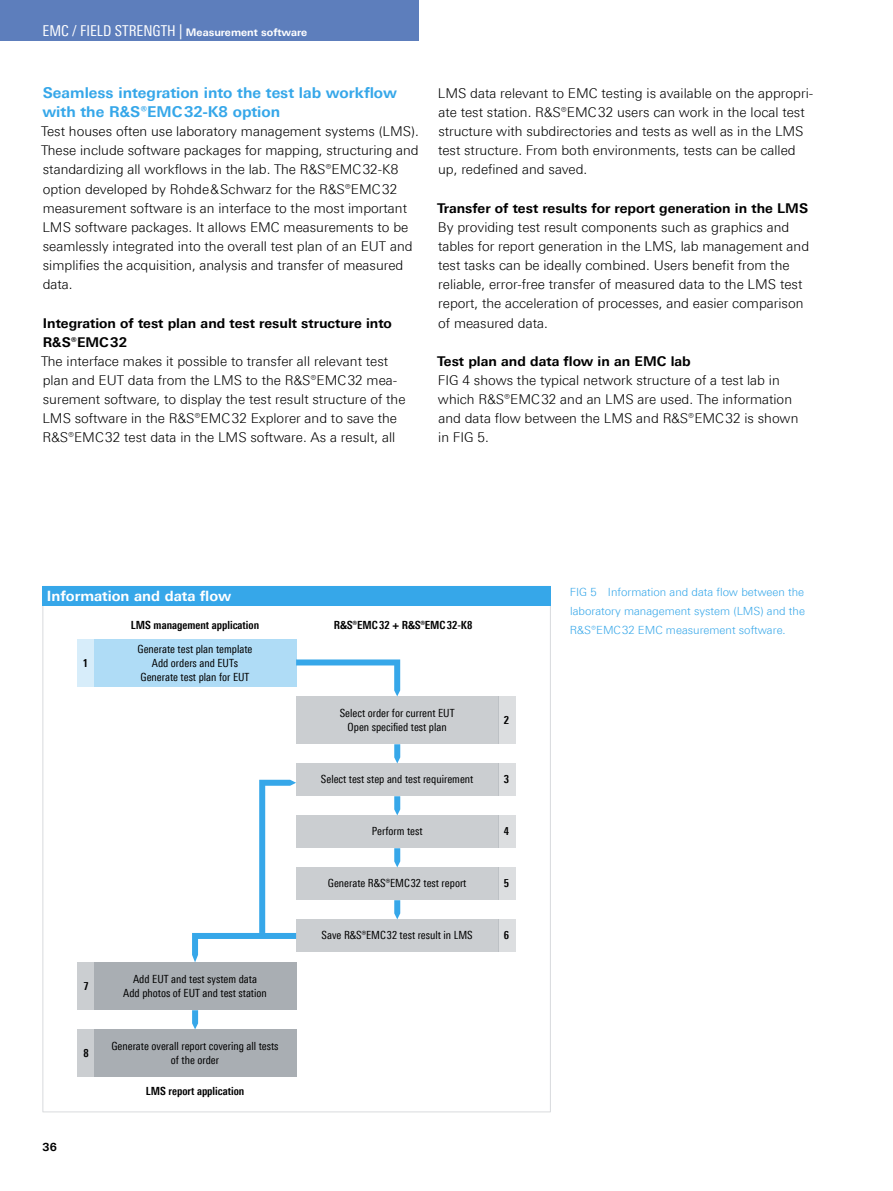
<style>
.page{position:relative;width:893px;height:1191px;background:#fff}
.page>*{position:absolute;margin:0;border:0;box-sizing:border-box;transform-origin:0 0}
._03_Überschrift_1{font:700 15px/19.2px "Linotype Univers 630";color:#36a7e9}
.t1{font:700 14.25px "Linotype Univers 630";color:#fff}
._04_Fließtext_oAo{font:300 13.5px/19.2px "Linotype Univers 330";color:#000}
._03_Überschrift_2{font:700 13.5px/19.2px "Linotype Univers 630";color:#000}
.t2{font:11.25px/14.2px "Linotype Univers 420 Cn";color:#000;text-align:center}
.Bildlegende{font:300 11.25px/19.2px "Linotype Univers 330";color:#36a7e9;text-align:justify}
.t3{font:700 11.25px "Linotype Univers 620 Cn";color:#000}
.t4{font:700 11.25px "Linotype Univers 630";color:#000}
.Rubrik_libü{font:700 10.5px "Linotype Univers 630";color:#fff}
.s1{font-family:"Linotype Univers 420 Cn";font-weight:400;font-size:15px}
</style>
<div class="page">
<svg style="left:43px;top:605px;width:508px;height:507px"></svg>
<div style="left:43px;top:586px;width:508px;height:19px;background:#36a7e9"></div>
<div style="left:77px;top:962px;width:17px;height:48px;background:#cbced1"></div>
<div style="left:77px;top:1029px;width:17px;height:48px;background:#cbced1"></div>
<div style="left:498px;top:696px;width:18px;height:48px;background:#dcdee0"></div>
<div style="left:94px;top:962px;width:202px;height:48px;background:#a9aeb3"></div>
<div style="left:296px;top:919px;width:202px;height:33px;background:#cbced1"></div>
<div style="left:296px;top:867px;width:202px;height:33px;background:#cbced1"></div>
<div style="left:296px;top:815px;width:202px;height:33px;background:#cbced1"></div>
<div style="left:296px;top:763px;width:202px;height:33px;background:#cbced1"></div>
<div style="left:94px;top:639px;width:202px;height:48px;background:#afdcf6"></div>
<div style="left:78px;top:639px;width:16px;height:48px;background:#d7edfa"></div>
<div style="left:296px;top:696px;width:202px;height:48px;background:#cbced1"></div>
<div style="left:498px;top:919px;width:18px;height:33px;background:#dcdee0"></div>
<div style="left:498px;top:867px;width:18px;height:33px;background:#dcdee0"></div>
<div style="left:498px;top:815px;width:18px;height:33px;background:#dcdee0"></div>
<div style="left:498px;top:763px;width:18px;height:33px;background:#dcdee0"></div>
<svg style="left:296px;top:659px;width:104px;height:37px"></svg>
<svg style="left:394px;top:744px;width:6px;height:19px"></svg>
<svg style="left:394px;top:796px;width:6px;height:19px"></svg>
<svg style="left:394px;top:848px;width:6px;height:19px"></svg>
<svg style="left:394px;top:900px;width:6px;height:19px"></svg>
<div style="left:94px;top:1029px;width:202px;height:48px;background:#a9aeb3"></div>
<svg style="left:192px;top:1010px;width:6px;height:19px"></svg>
<svg style="left:192px;top:779px;width:104px;height:183px"></svg>
<div style="left:0;top:0;width:419px;height:40px;background:#5d7ebc"></div>
<p class="Rubrik_libü" style="left:43px;top:26px;width:266px"><span class="s1">EMC / FIELD STRENGTH |</span> Measurement software</p>
<p class="_03_Überschrift_1" style="left:42px;top:83px;width:356px">Seamless integration into the test lab workflow with the R&amp;S®EMC32-K8 option</p>
<p class="_04_Fließtext_oAo" style="left:41px;top:122px;width:379px">Test houses often use laboratory management systems (LMS).<br>These include software packages for mapping, structuring and standardizing all workflows in the lab. The R&amp;S®EMC32-K8 option developed by Rohde&amp;Schwarz for the R&amp;S®EMC32 measurement software is an interface to the most important LMS software packages. It allows EMC measurements to be seamlessly integrated into the overall test plan of an EUT and simplifies the acquisition, analysis and transfer of measured data.</p>
<p class="_03_Überschrift_2" style="left:43px;top:313px;width:351px">Integration of test plan and test result structure into<br>R&amp;S®EMC32</p>
<p class="_04_Fließtext_oAo" style="left:41px;top:351px;width:366px">The interface makes it possible to transfer all relevant test plan and EUT data from the LMS to the R&amp;S®EMC32 mea&shy;surement software, to display the test result structure of the LMS software in the R&amp;S®EMC32 Explorer and to save the R&amp;S®EMC32 test data in the LMS software. As a result, all</p>
<p class="_04_Fließtext_oAo" style="left:438px;top:83px;width:377px">LMS data relevant to EMC testing is available on the appropri&shy;ate test station. R&amp;S®EMC32 users can work in the local test structure with subdirectories and tests as well as in the LMS test structure. From both environments, tests can be called up, redefined and saved.</p>
<p class="_03_Überschrift_2" style="left:437px;top:198px;width:373px">Transfer of test results for report generation in the LMS</p>
<p class="_04_Fließtext_oAo" style="left:438px;top:217px;width:373px">By providing test result components such as graphics and tables for report generation in the LMS, lab management and test tasks can be ideally combined. Users benefit from the reliable, error-free transfer of measured data to the LMS test report, the acceleration of processes, and easier comparison of measured data.</p>
<p class="_03_Überschrift_2" style="left:437px;top:351px;width:255px">Test plan and data flow in an EMC lab</p>
<p class="_04_Fließtext_oAo" style="left:438px;top:370px;width:362px">FIG 4 shows the typical network structure of a test lab in which R&amp;S®EMC32 and an LMS are used. The information and data flow between the LMS and R&amp;S®EMC32 is shown in FIG 5.</p>
<p class="t1" style="left:47px;top:587px;width:186px">Information and data flow</p>
<p class="t4" style="left:42px;top:1139px;width:16px">36</p>
<p class="t3" style="left:83px;top:656px;width:7px">1</p>
<p class="t3" style="left:83px;top:979px;width:7px">7</p>
<p class="t3" style="left:83px;top:1046px;width:7px">8</p>
<p class="t3" style="left:131px;top:618px;width:130px">LMS management application</p>
<p class="t3" style="left:334px;top:618px;width:140px">¸EMC32 + ¸EMC32-K8</p>
<p class="t2" style="left:138px;top:641px;width:116px">Generate test plan template<br>Add orders and EUTs<br>Generate test plan for EUT</p>
<p class="t2" style="left:123px;top:971px;width:145px">Add EUT and test system data<br>Add photos of EUT and test station</p>
<p class="t2" style="left:112px;top:1038px;width:169px">Generate overall report covering all tests of the order</p>
<p class="t3" style="left:146px;top:1084px;width:100px">LMS report application</p>
<p class="t2" style="left:340px;top:705px;width:116px">Select order for current EUT<br>Open specified test plan</p>
<p class="t2" style="left:321px;top:772px;width:154px">Select test step and test requirement</p>
<p class="t2" style="left:372px;top:824px;width:52px">Perform test</p>
<p class="t2" style="left:328px;top:876px;width:140px">Generate R&amp;S®EMC32 test report</p>
<p class="t2" style="left:322px;top:928px;width:153px">Save R&amp;S®EMC32 test result in LMS</p>
<p class="t3" style="left:504px;top:713px;width:7px">2</p>
<p class="t3" style="left:504px;top:772px;width:7px">3</p>
<p class="t3" style="left:504px;top:824px;width:7px">4</p>
<p class="t3" style="left:504px;top:876px;width:7px">5</p>
<p class="t3" style="left:504px;top:928px;width:7px">6</p>
<p class="Bildlegende" style="left:570px;top:582px;width:237px">FIG 5 Information and data flow between the laboratory management system (LMS) and the R&amp;S®EMC32 EMC measurement software.</p>
</div>
